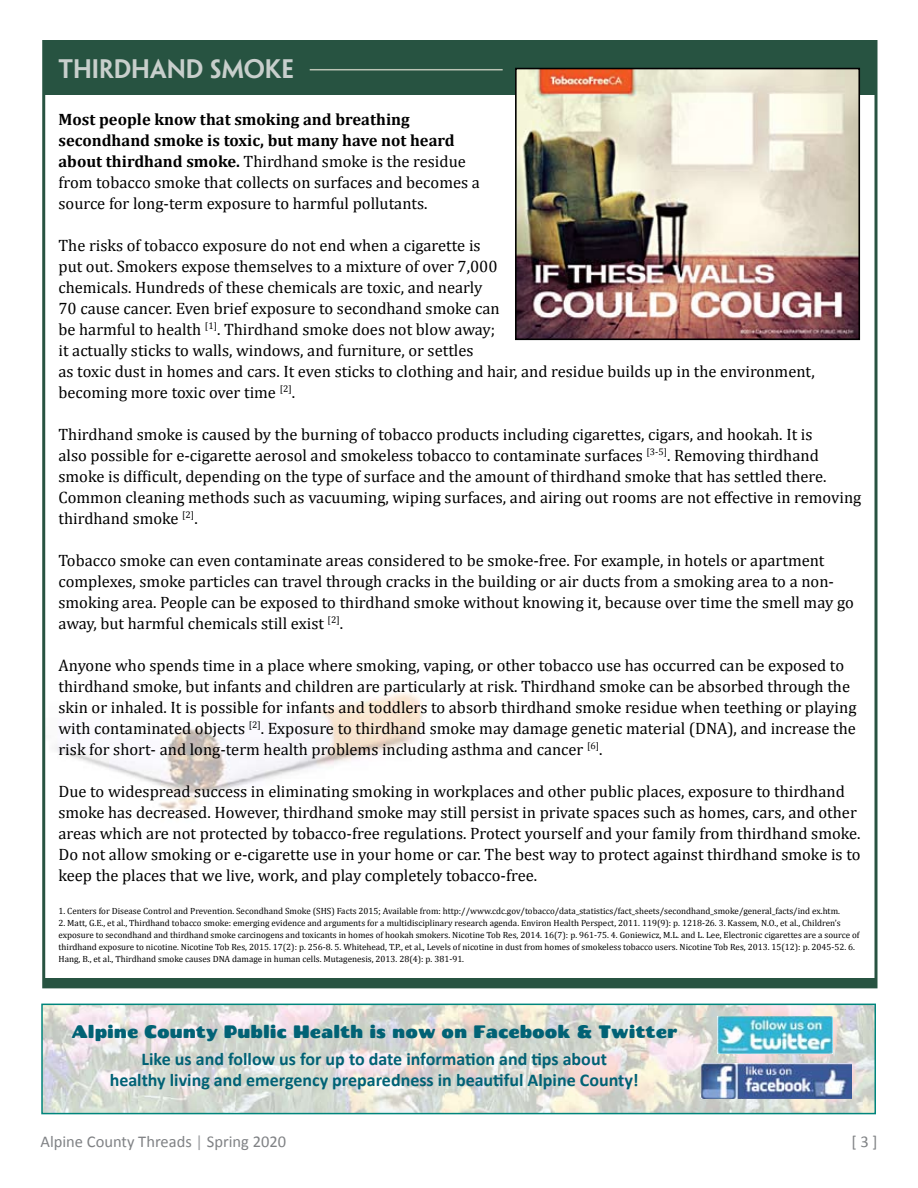
<style>
.page{position:relative;width:918px;height:1188px;background:#fff}
.page>*{position:absolute;margin:0;border:0;box-sizing:border-box;transform-origin:0 0}
.t1{font:600 24px "Penumbra Sans Std";color:#c8cfcc}
.t2{font:700 18px/21px "Calibri";color:#016275;text-align:center}
.t3{font:18px "Chango";color:#016275;scale:.85 1}
.t4{font:16.5px/21px "Cambria";color:#000}
.t5{font:16.5px "Calibri";color:#808285}
.t6{font:9px/12px "Cambria";color:#000}
.s1{font-weight:700}
.s2{color:#9d9fa2}
</style>
<div class="page">
<img style="left:55px;top:692px;width:368px;height:122px">
<img style="left:44px;top:1007px;width:829px;height:104px">
<div style="left:41px;top:1004px;width:835px;height:110px;border:2px solid #00857c"></div>
<img style="left:718px;top:1017px;width:114px;height:36px">
<img style="left:702px;top:1063px;width:149px;height:35px">
<div style="left:43px;top:41px;width:833px;height:54px;background:#275341"></div>
<img style="left:518px;top:71px;width:339px;height:266px">
<div style="left:515px;top:68px;width:345px;height:272px;border:2px solid #000"></div>
<div style="left:43px;top:978px;width:833px;height:9px;background:#275341"></div>
<hr style="left:310px;top:69px;width:193px;height:1px;background:#bbc4b5">
<h1 class="t1" style="left:58px;top:54px;width:237px">THIRDHAND SMOKE</h1>
<p class="t4" style="left:58px;top:109px;width:423px"><span class="s1">Most people know that smoking and breathing secondhand smoke is toxic, but many have not heard about thirdhand smoke.</span> Thirdhand smoke is the residue from tobacco smoke that collects on surfaces and becomes a source for long-term exposure to harmful pollutants.</p>
<p class="t4" style="left:58px;top:235px;width:758px">The risks of tobacco exposure do not end when a cigarette is<br>put out. Smokers expose themselves to a mixture of over 7,000<br>chemicals. Hundreds of these chemicals are toxic, and nearly<br>70 cause cancer. Even brief exposure to secondhand smoke can<br>be harmful to health <sup>[1]</sup>. Thirdhand smoke does not blow away;<br>it actually sticks to walls, windows, and furniture, or settles<br>as toxic dust in homes and cars. It even sticks to clothing and hair, and residue builds up in the environment, becoming more toxic over time <sup>[2]</sup>.</p>
<p class="t4" style="left:59px;top:424px;width:804px">Thirdhand smoke is caused by the burning of tobacco products including cigarettes, cigars, and hookah. It is<br>also possible for e-cigarette aerosol and smokeless tobacco to contaminate surfaces <sup>[3-5]</sup>. Removing thirdhand smoke is difficult, depending on the type of surface and the amount of thirdhand smoke that has settled there.<br>Common cleaning methods such as vacuuming, wiping surfaces, and airing out rooms are not effective in removing thirdhand smoke <sup>[2]</sup>.</p>
<p class="t4" style="left:59px;top:550px;width:797px">Tobacco smoke can even contaminate areas considered to be smoke-free. For example, in hotels or apartment complexes, smoke particles can travel through cracks in the building or air ducts from a smoking area to a non&shy;smoking area. People can be exposed to thirdhand smoke without knowing it, because over time the smell may go away, but harmful chemicals still exist <sup>[2]</sup>.</p>
<p class="t4" style="left:58px;top:655px;width:800px">Anyone who spends time in a place where smoking, vaping, or other tobacco use has occurred can be exposed to thirdhand smoke, but infants and children are particularly at risk. Thirdhand smoke can be absorbed through the skin or inhaled. It is possible for infants and toddlers to absorb thirdhand smoke residue when teething or playing with contaminated objects <sup>[2]</sup>. Exposure to thirdhand smoke may damage genetic material (DNA), and increase the risk for short- and long-term health problems including asthma and cancer <sup>[6]</sup>.</p>
<p class="t4" style="left:58px;top:781px;width:804px">Due to widespread success in eliminating smoking in workplaces and other public places, exposure to thirdhand smoke has decreased. However, thirdhand smoke may still persist in private spaces such as homes, cars, and other areas which are not protected by tobacco-free regulations. Protect yourself and your family from thirdhand smoke.<br>Do not allow smoking or e-cigarette use in your home or car. The best way to protect against thirdhand smoke is to keep the places that we live, work, and play completely tobacco-free.</p>
<p class="t6" style="left:58px;top:905px;width:783px">1. Centers for Disease Control and Prevention. Secondhand Smoke (SHS) Facts 2015; Available from: http://www.cdc.gov/tobacco/data_statistics/fact_sheets/secondhand_smoke/general_facts/ind ex.htm.</p>
<p class="t6" style="left:58px;top:917px;width:803px">2. Matt, G.E., et al., Thirdhand tobacco smoke: emerging evidence and arguments for a multidisciplinary research agenda. Environ Health Perspect, 2011. 119(9): p. 1218-26. 3. Kassem, N.O., et al., Children’s exposure to secondhand and thirdhand smoke carcinogens and toxicants in homes of hookah smokers. Nicotine Tob Res, 2014. 16(7): p. 961-75. 4. Goniewicz, M.L. and L. Lee, Electronic cigarettes are a source of thirdhand exposure to nicotine. Nicotine Tob Res, 2015. 17(2): p. 256-8. 5. Whitehead, T.P., et al., Levels of nicotine in dust from homes of smokeless tobacco users. Nicotine Tob Res, 2013. 15(12): p. 2045-52. 6.<br>Hang, B., et al., Thirdhand smoke causes DNA damage in human cells. Mutagenesis, 2013. 28(4): p. 381-91.</p>
<p class="t3" style="left:71px;top:1020px;width:714px">Alpine County Public Health is now on Facebook &amp; Twitter</p>
<p class="t2" style="left:110px;top:1049px;width:531px">Like us and follow us for up to date information and tips about<br>healthy living and emergency preparedness in beautiful Alpine County!</p>
<p class="t5" style="left:40px;top:1131px;width:247px">Alpine County Threads <span class="s2">|</span> Spring 2020</p>
<p class="t5" style="left:852px;top:1131px;width:27px">[ 3 ]</p>
</div>
